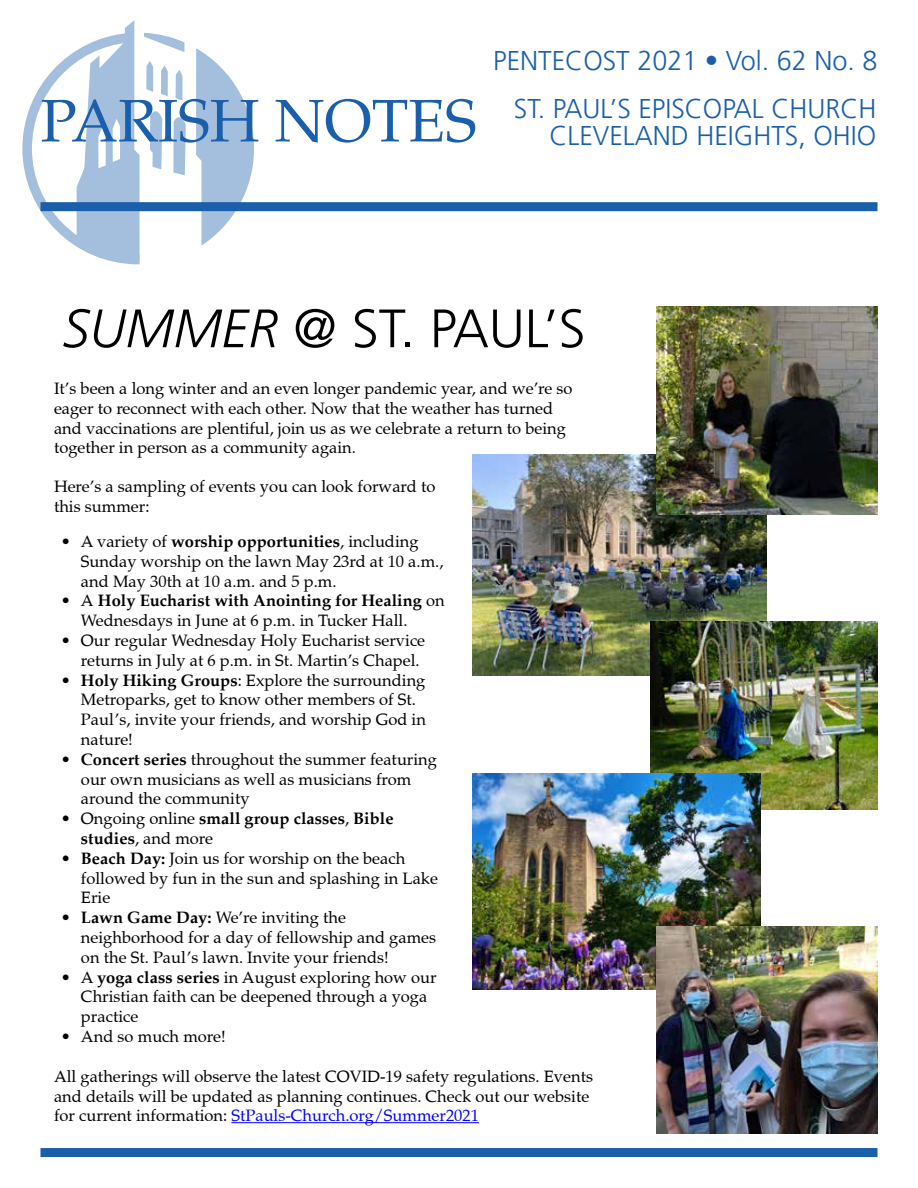
<style>
.page{position:relative;width:918px;height:1188px;background:#fff}
.page>*{position:absolute;margin:0;border:0;box-sizing:border-box;transform-origin:0 0}
.t1{font:60px "Palatino LT Pro";color:#1a5fab}
.t2{font:300 54px "Frutiger LT Pro";color:#000}
.t3{font:300 27px/27.2px "Frutiger LT Pro";color:#1a5fab;text-align:right}
.t4{font:16.5px/19.8px "Palatino LT Pro";color:#000}
.t5{font:700 16.5px/19.8px "Palatino LT Pro";color:#000}
.s1{font-style:italic}
.s2{font-weight:700}
.s3{font-weight:400}
.s4{color:#00f}
</style>
<div class="page">
<img style="left:472px;top:454px;width:295px;height:221px">
<svg style="left:196px;top:48px;width:58px;height:198px"></svg>
<svg style="left:22px;top:20px;width:164px;height:244px"></svg>
<div style="left:40px;top:202px;width:838px;height:9px;background:#1a5fab"></div>
<div style="left:40px;top:1148px;width:838px;height:9px;background:#1a5fab"></div>
<hr style="left:231px;top:1122px;width:248px;height:1px;background:#00f">
<img style="left:656px;top:307px;width:222px;height:208px">
<img style="left:650px;top:622px;width:228px;height:187px">
<img style="left:472px;top:773px;width:288px;height:216px">
<img style="left:656px;top:926px;width:222px;height:208px">
<h3 class="t3" style="left:493px;top:48px;width:386px">PENTECOST 2021 • Vol. 62 No. 8</h3>
<h1 class="t1" style="left:40px;top:85px;width:438px">PARISH NOTES</h1>
<h3 class="t3" style="left:514px;top:95px;width:364px">ST. PAUL’S EPISCOPAL CHURCH<br>CLEVELAND HEIGHTS, OHIO</h3>
<h2 class="t2" style="left:62px;top:297px;width:525px"><span class="s1">SUMMER</span> @ ST. PAUL’S</h2>
<p class="t4" style="left:54px;top:379px;width:520px">It’s been a long winter and an even longer pandemic year, and we’re so eager to reconnect with each other. Now that the weather has turned and vaccinations are plentiful, join us as we celebrate a return to being together in person as a community again.</p>
<p class="t4" style="left:54px;top:477px;width:383px">Here’s a sampling of events you can look forward to this summer:</p>
<p class="t4" style="left:81px;top:532px;width:364px;text-indent:-20px">• A variety of <span class="s2">worship opportunities</span>, including<br>Sunday worship on the lawn May 23rd at 10 a.m., and May 30th at 10 a.m. and 5 p.m.</p>
<p class="t4" style="left:81px;top:591px;width:365px;text-indent:-20px">• A <span class="s2">Holy Eucharist with Anointing for Healing</span> on<br>Wednesdays in June at 6 p.m. in Tucker Hall.</p>
<p class="t4" style="left:81px;top:631px;width:346px;text-indent:-20px">• Our regular Wednesday Holy Eucharist service returns in July at 6 p.m. in St. Martin’s Chapel.</p>
<p class="t4" style="left:81px;top:670px;width:347px;text-indent:-20px"><span class="s2">• Holy Hiking Groups</span>: Explore the surrounding Metroparks, get to know other members of St.<br>Paul’s, invite your friends, and worship God in nature!</p>
<p class="t4" style="left:81px;top:749px;width:358px;text-indent:-20px"><span class="s2">• Concert series</span> throughout the summer featuring our own musicians as well as musicians from around the community</p>
<p class="t5" style="left:81px;top:809px;width:314px;text-indent:-20px"><span class="s3">• Ongoing online</span> small group classes<span class="s3">,</span> Bible studies<span class="s3">, and more</span></p>
<p class="t4" style="left:81px;top:848px;width:359px;text-indent:-20px"><span class="s2">• Beach Day:</span> Join us for worship on the beach followed by fun in the sun and splashing in Lake<br>Erie</p>
<p class="t4" style="left:81px;top:908px;width:357px;text-indent:-20px"><span class="s2">• Lawn Game Day:</span> We’re inviting the neighborhood for a day of fellowship and games on the St. Paul’s lawn. Invite your friends!</p>
<p class="t4" style="left:81px;top:967px;width:357px;text-indent:-20px">• A <span class="s2">yoga class series</span> in August exploring how our<br>Christian faith can be deepened through a yoga practice</p>
<p class="t4" style="left:61px;top:1027px;width:166px">• And so much more!</p>
<p class="t4" style="left:54px;top:1067px;width:541px">All gatherings will observe the latest COVID-19 safety regulations. Events and details will be updated as planning continues. Check out our website for current information: <span class="s4">StPauls-Church.org/Summer2021</span></p>
</div>
